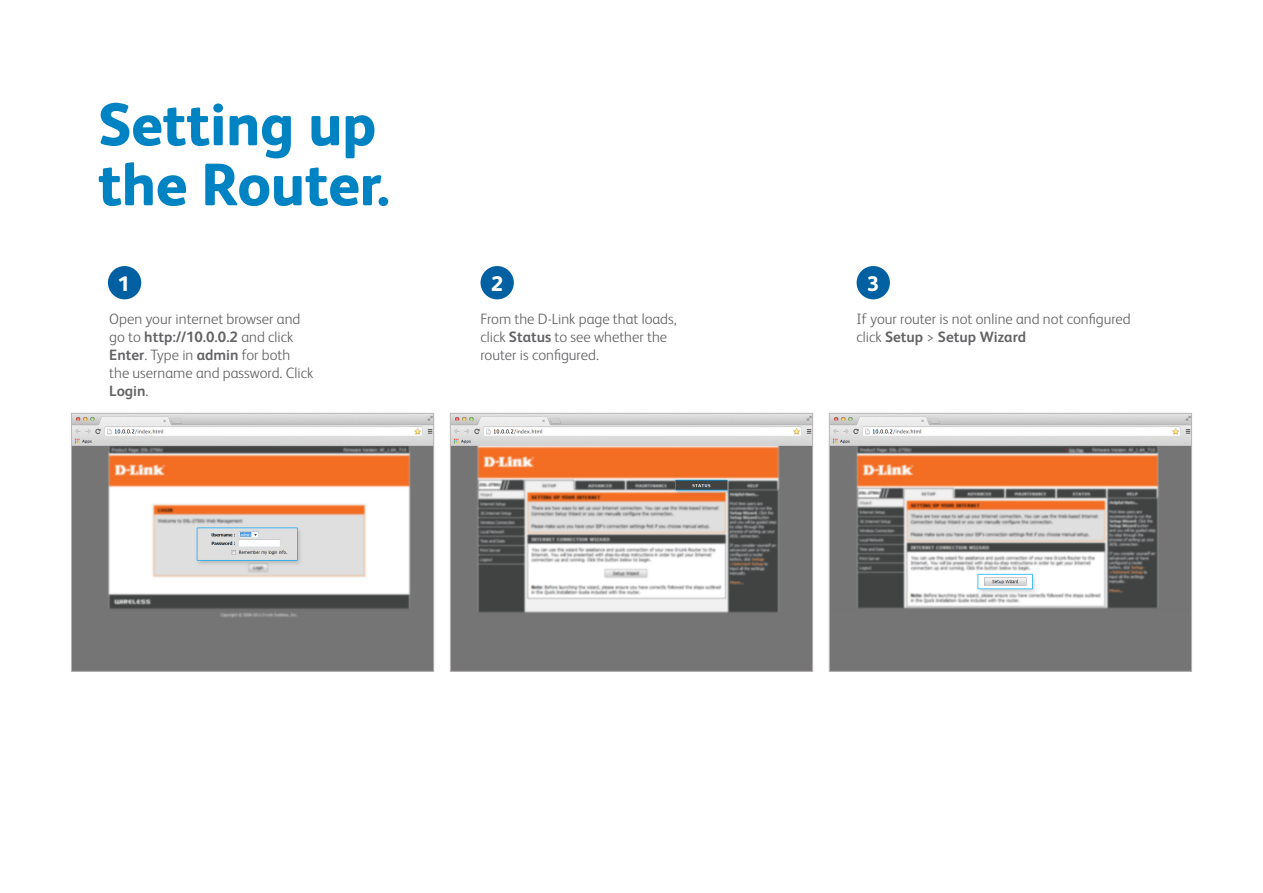
<style>
.page{position:relative;width:1263px;height:893px;background:#fff}
.page>*{position:absolute;margin:0;border:0;box-sizing:border-box;transform-origin:0 0}
.t1{font:800 60px/60px "FS Albert Pro";letter-spacing:-.01em;color:#0083c3}
.t2{font:800 21.15px "FS Albert Pro";color:#fff}
.t3{font:300 15px/18px "FS Albert Pro";color:#636366}
.s1{font-weight:700}
</style>
<div class="page">
<img style="left:73px;top:415px;width:359px;height:255px">
<div style="left:71px;top:413px;width:363px;height:259px;border:1px solid #bab5b4"></div>
<img style="left:831px;top:415px;width:359px;height:255px">
<div style="left:829px;top:413px;width:363px;height:259px;border:1px solid #bab5b4"></div>
<img style="left:452px;top:415px;width:359px;height:255px">
<div style="left:450px;top:413px;width:363px;height:259px;border:1px solid #bab5b4"></div>
<div style="left:108px;top:266px;width:33px;height:33px;background:#0160a1;border-radius:50%"></div>
<div style="left:480px;top:266px;width:34px;height:33px;background:#0160a1;border-radius:50%"></div>
<div style="left:857px;top:266px;width:33px;height:33px;background:#0160a1;border-radius:50%"></div>
<h1 class="t1" style="left:98px;top:90px;width:294px">Setting up the Router.</h1>
<h2 class="t2" style="left:118px;top:267px;width:14px">1</h2>
<h2 class="t2" style="left:491px;top:267px;width:14px">2</h2>
<h2 class="t2" style="left:867px;top:267px;width:14px">3</h2>
<p class="t3" style="left:109px;top:309px;width:206px">Open your internet browser and go to <span class="s1">http://10.0.0.2</span> and click<br><span class="s1">Enter</span>. Type in <span class="s1">admin</span> for both the username and password. Click<br><span class="s1">Login</span>.</p>
<p class="t3" style="left:480px;top:309px;width:198px">From the D-Link page that loads, click <span class="s1">Status</span> to see whether the router is configured.</p>
<p class="t3" style="left:857px;top:309px;width:276px">If your router is not online and not configured click <span class="s1">Setup</span> &gt; <span class="s1">Setup Wizard</span></p>
</div>
